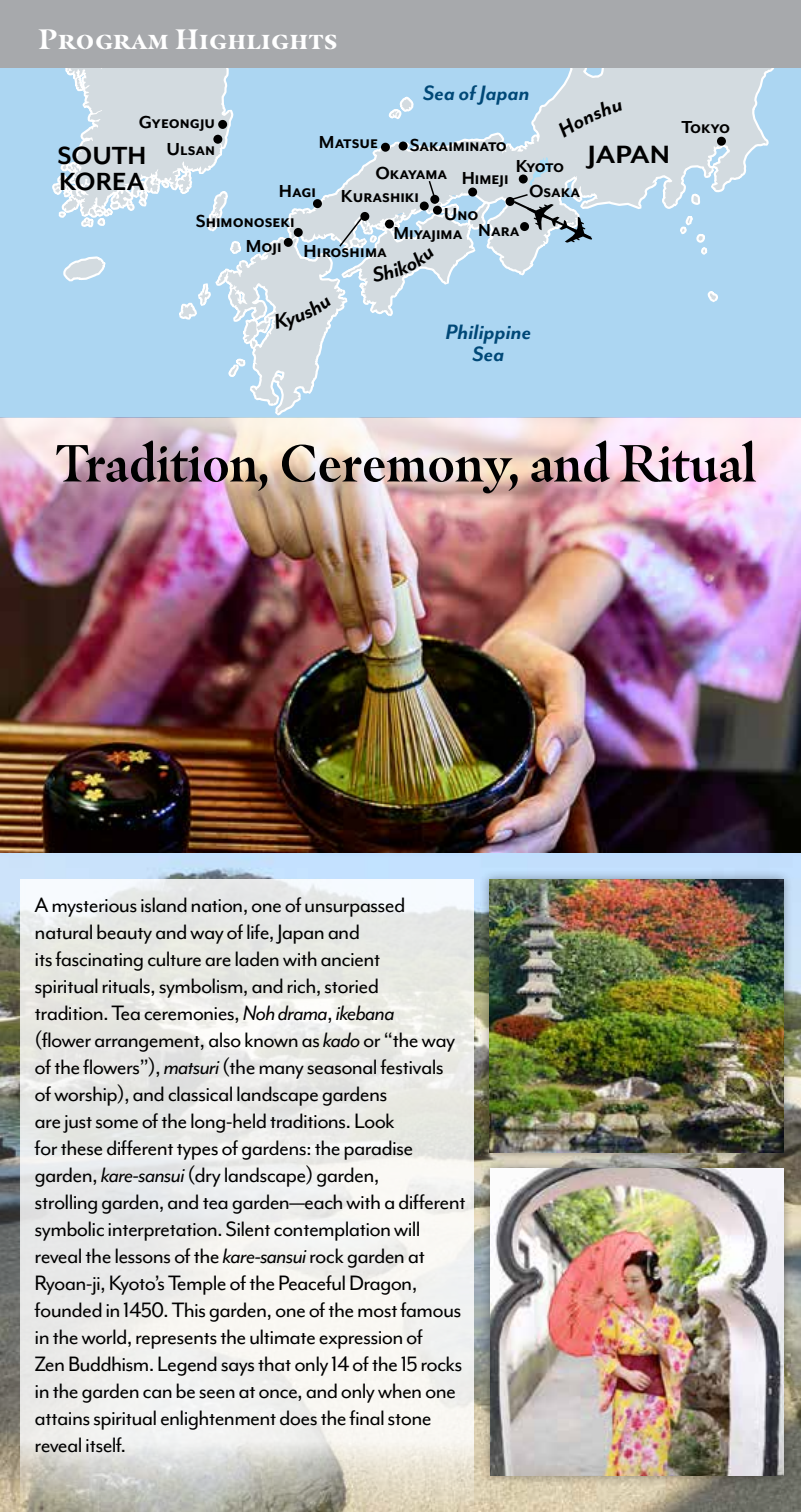
<style>
.page{position:relative;width:801px;height:1512px;background:#fff}
.page>*{position:absolute;margin:0;border:0;box-sizing:border-box;transform-origin:0 0}
.t1{font:600 52px "Masqualero";letter-spacing:-.01em;color:#000}
.t2{font:700 28.8px "Mr Eaves Mod OT";color:#000;scale:1.1 1}
.t3{font:700 28.6px/26.4px "Mr Eaves Mod OT";color:#000}
.t4{font:700 28px "Masqualero";letter-spacing:.025em;color:#fff}
.t5{font:24px/27px "Mr Eaves Mod OT";letter-spacing:-.03em;color:#000}
.t6{font:italic 700 24px/22px "Mr Eaves Mod OT";color:#004877;text-align:center}
.t7{font:700 20px "Mr Eaves Mod OT";color:#000}
.s1{font-style:italic}
</style>
<div class="page">
<div style="left:0;top:38px;width:801px;height:380px;background:#acd6f2"></div>
<img style="left:0;top:853px;width:801px;height:659px">
<div style="left:0;top:0;width:801px;height:67px;background:#a7a9ac"></div>
<img style="left:0;top:418px;width:801px;height:435px">
<div style="left:479px;top:868px;width:315px;height:296px;background:#000;opacity:.39"></div>
<img style="left:490px;top:879px;width:293px;height:274px">
<div style="left:480px;top:1157px;width:314px;height:329px;background:#000;opacity:.39"></div>
<img style="left:491px;top:1168px;width:292px;height:308px">
<svg style="left:20px;top:879px;width:454px;height:633px;fill:#eaebe8"></svg>
<svg style="left:50px;top:67px;width:751px;height:351px"></svg>
<p class="t4" style="left:39px;top:22px;width:300px">Program Highlights</p>
<p class="t7" style="left:139px;top:111px;width:78px">Gyeongju</p>
<p class="t3" style="left:57px;top:142px;width:91px">SOUTH<br>KOREA</p>
<p class="t7" style="left:167px;top:137px;width:50px">Ulsan</p>
<p class="t6" style="left:423px;top:82px;width:108px">Sea of Japan</p>
<p class="t7" style="left:319px;top:130px;width:61px">Matsue</p>
<p class="t7" style="left:410px;top:133px;width:99px">Sakaiminato</p>
<p class="t7" style="left:279px;top:179px;width:39px">Hagi</p>
<p class="t7" style="left:375px;top:161px;width:73px">Okayama</p>
<p class="t7" style="left:341px;top:184px;width:79px">Kurashiki</p>
<p class="t7" style="left:462px;top:166px;width:48px">Himeji</p>
<p class="t7" style="left:516px;top:154px;width:50px">Kyoto</p>
<p class="t2" style="left:588px;top:138px;width:76px">JAPAN</p>
<p class="t7" style="left:529px;top:180px;width:53px">Osaka</p>
<p class="t7" style="left:196px;top:209px;width:100px">Shimonoseki</p>
<p class="t7" style="left:246px;top:235px;width:37px">Moji</p>
<p class="t7" style="left:303px;top:240px;width:85px">Hiroshima</p>
<p class="t7" style="left:444px;top:202px;width:36px">Uno</p>
<p class="t7" style="left:394px;top:221px;width:128px">Miyajima Nara</p>
<p class="t7" style="left:681px;top:116px;width:50px">Tokyo</p>
<p class="t6" style="left:446px;top:320px;width:87px">Philippine<br>Sea</p>
<h1 class="t1" style="left:56px;top:432px;width:702px">Tradition, Ceremony, and Ritual</h1>
<p class="t5" style="left:35px;top:891px;width:433px">A mysterious island nation, one of unsurpassed natural beauty and way of life, Japan and<br>its fascinating culture are laden with ancient<br>spiritual rituals, symbolism, and rich, storied<br>tradition. Tea ceremonies, <span class="s1">Noh drama</span>, <span class="s1">ikebana<br></span>(flower arrangement, also known as <span class="s1">kado</span> or “the way of the flowers”), <span class="s1">matsuri</span> (the many seasonal festivals of worship), and classical landscape gardens<br>are just some of the long‑held traditions. Look<br>for these different types of gardens: the paradise garden, <span class="s1">kare‑sansui</span> (dry landscape) garden,<br>strolling garden, and tea garden—each with a different symbolic interpretation. Silent contemplation will reveal the lessons of the <span class="s1">kare‑sansui</span> rock garden at Ryoan‑ji, Kyoto’s Temple of the Peaceful Dragon, founded in 1450. This garden, one of the most famous in the world, represents the ultimate expression of<br>Zen Buddhism. Legend says that only 14 of the 15 rocks in the garden can be seen at once, and only when one attains spiritual enlightenment does the final stone reveal itself.</p>
</div>
